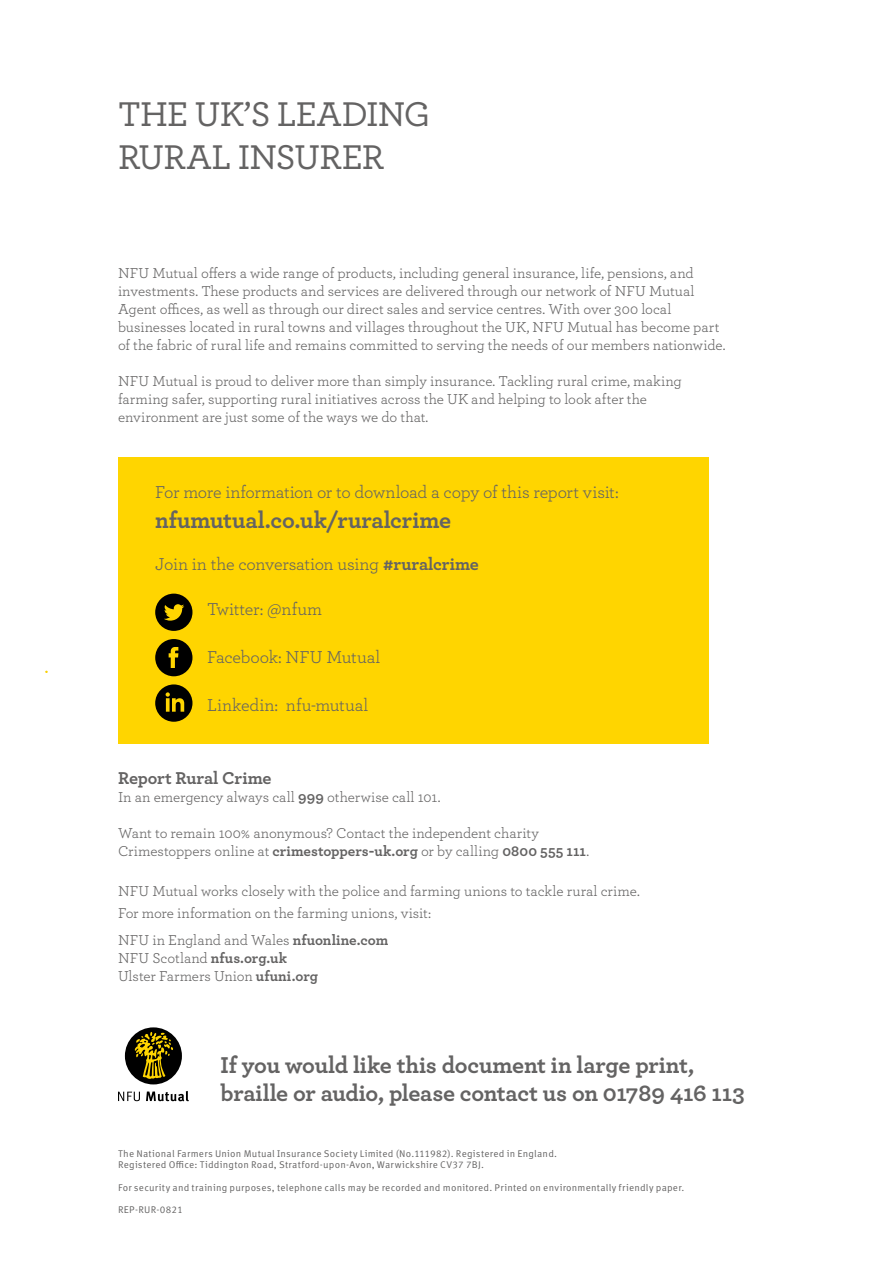
<style>
.page{position:relative;width:893px;height:1263px;background:#fff}
.page>*{position:absolute;margin:0;border:0;box-sizing:border-box;transform-origin:0 0}
.t1{font:500 36px/43.2px "Archer Pro";letter-spacing:-.02em;color:#646363}
.t2{font:700 24px/28.8px "Archer Pro";letter-spacing:-.01em;color:#646363}
.t3{font:18px "Archer Pro";letter-spacing:-.015em;color:#646363}
.t4{font:700 18px "Archer Pro";letter-spacing:-.01em;color:#646363}
.t5{font:15px/18px "Archer Pro";letter-spacing:-.005em;color:#646363}
.t6{font:9.75px/11.2px "Meta Correspondence Pro";letter-spacing:.02em;color:#646363}
.s1{font-weight:700}
</style>
<div class="page">
<svg style="left:118px;top:1092px;width:22px;height:9px"></svg>
<svg style="left:146px;top:1091px;width:43px;height:10px"></svg>
<div style="left:125px;top:1027px;width:57px;height:57px;background:#000;border-radius:50%"></div>
<svg style="left:134px;top:1031px;width:39px;height:48px"></svg>
<div style="left:118px;top:457px;width:590px;height:287px;background:#ffd500"></div>
<svg style="left:155px;top:594px;width:37px;height:37px"></svg>
<svg style="left:155px;top:639px;width:37px;height:37px"></svg>
<div style="left:155px;top:684px;width:37px;height:38px;background:#000;border-radius:50%"></div>
<svg style="left:166px;top:692px;width:18px;height:20px"></svg>
<h1 class="t1" style="left:118px;top:90px;width:314px">THE UK’S LEADING<br>RURAL INSURER</h1>
<p class="t5" style="left:118px;top:263px;width:609px">NFU Mutual offers a wide range of products, including general insurance, life, pensions, and investments. These products and services are delivered through our network of NFU Mutual Agent offices, as well as through our direct sales and service centres. With over 300 local businesses located in rural towns and villages throughout the UK, NFU Mutual has become part of the fabric of rural life and remains committed to serving the needs of our members nationwide.</p>
<p class="t5" style="left:118px;top:371px;width:565px">NFU Mutual is proud to deliver more than simply insurance. Tackling rural crime, making farming safer, supporting rural initiatives across the UK and helping to look after the environment are just some of the ways we do that.</p>
<p class="t3" style="left:155px;top:479px;width:465px">For more information or to download a copy of this report visit:</p>
<h2 class="t2" style="left:155px;top:504px;width:297px">nfumutual.co.uk/ruralcrime</h2>
<p class="t3" style="left:155px;top:551px;width:325px">Join in the conversation using <span class="s1">#ruralcrime</span></p>
<p class="t3" style="left:207px;top:597px;width:116px">Twitter: @nfum</p>
<p class="t3" style="left:207px;top:645px;width:175px">Facebook: NFU Mutual</p>
<p class="t3" style="left:207px;top:693px;width:163px">Linkedin: nfu-mutual</p>
<p class="t4" style="left:118px;top:764px;width:155px">Report Rural Crime</p>
<p class="t5" style="left:118px;top:788px;width:324px">In an emergency always call <span class="s1">999</span> otherwise call 101.</p>
<p class="t5" style="left:118px;top:824px;width:473px">Want to remain 100% anonymous? Contact the independent charity<br>Crimestoppers online at <span class="s1">crimestoppers-uk.org</span> or by calling <span class="s1">0800 555 111</span>.</p>
<p class="t5" style="left:118px;top:879px;width:523px;line-height:22.2px">NFU Mutual works closely with the police and farming unions to tackle rural crime.<br>For more information on the farming unions, visit:</p>
<p class="t5" style="left:118px;top:930px;width:272px">NFU in England and Wales <span class="s1">nfuonline.com<br></span>NFU Scotland <span class="s1">nfus.org.uk<br></span>Ulster Farmers Union <span class="s1">ufuni.org</span></p>
<h2 class="t2" style="left:221px;top:1049px;width:525px">If you would like this document in large print, braille or audio, please contact us on 01789 416 113</h2>
<p class="t6" style="left:118px;top:1147px;width:441px">The National Farmers Union Mutual Insurance Society Limited (No.111982). Registered in England.<br>Registered Office: Tiddington Road, Stratford-upon-Avon, Warwickshire CV37 7BJ.</p>
<p class="t6" style="left:118px;top:1181px;width:568px">For security and training purposes, telephone calls may be recorded and monitored. Printed on environmentally friendly paper.</p>
<p class="t6" style="left:118px;top:1203px;width:67px">REP-RUR-0821</p>
</div>
